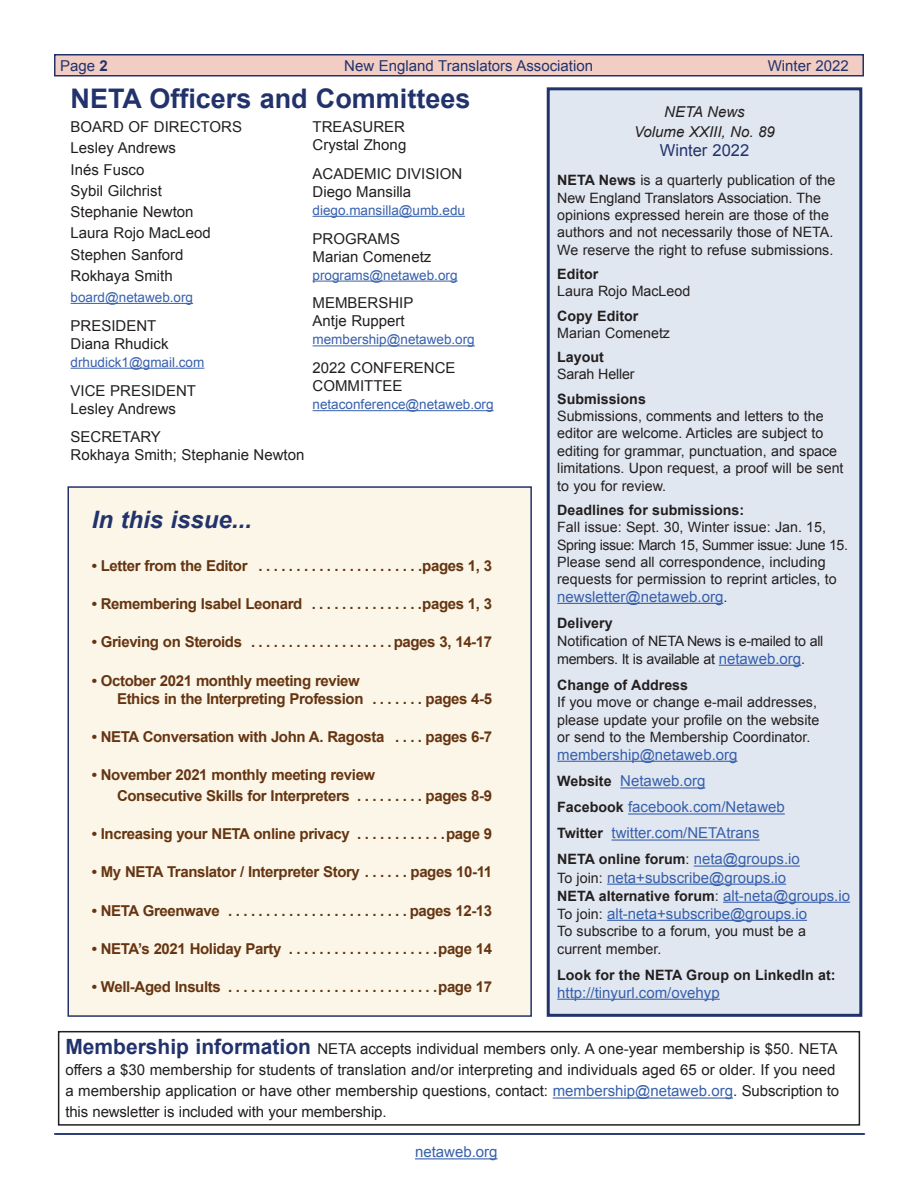
<style>
.page{position:relative;width:918px;height:1188px;background:#fff}
.page>*{position:absolute;margin:0;border:0;box-sizing:border-box;transform-origin:0 0}
.t1{font:700 27px "Arial";color:#22336c}
.t2{font:italic 700 24px "Arial";color:#22336c}
.t3{font:16.5px "Arial";color:#22336c}
.t4{font:15px/18px "Arial";color:#231f20}
.t5{font:700 15px/18.1px "Arial";letter-spacing:-.025em;color:#653512}
.t6{font:15px/26.2px "Arial";color:#3760ac}
.t7{font:15px "Arial";color:#22336c}
.t8{font:italic 15px/19.5px "Arial";color:#231f20;text-align:center}
.t9{font:14.25px/17.4px "Arial";color:#231f20}
.t10{font:700 14.25px "Arial";color:#231f20}
.t11{font:14.25px/18px "Arial";letter-spacing:-.025em;color:#231f20}
.t12{font:13.5px "Arial";color:#3760ac}
.s1{font-weight:700}
.s2{font-size:14.25px;color:#231f20}
.s3{font-size:15px;color:#3760ac}
.s4{font-weight:700;font-size:14.25px;color:#231f20}
.s5{font-weight:400}
.s6{font-weight:400;font-size:15px;color:#3760ac}
.s7{font-weight:700;font-size:21px;color:#22336c}
.s8{color:#3760ac}
</style>
<div class="page">
<div style="left:55px;top:55px;width:808px;height:21px;background:#f1cdc4"></div>
<div style="left:54px;top:54px;width:810px;height:22px;border:2px solid #22336c"></div>
<hr style="left:55px;top:1133px;width:810px;height:2px;background:#22336c">
<hr style="left:54px;top:1133px;width:810px;height:2px;background:#22336c">
<hr style="left:415px;top:1158px;width:83px;height:1px;background:#3760ac">
<div style="left:68px;top:486px;width:464px;height:531px;background:#fcf6e8;border:2px solid #22336c"></div>
<div style="left:548px;top:89px;width:313px;height:926px;background:#e1e7f0"></div>
<hr style="left:557px;top:603px;width:166px;height:1px;background:#3760ac">
<hr style="left:719px;top:665px;width:82px;height:1px;background:#3760ac">
<hr style="left:557px;top:761px;width:181px;height:1px;background:#3760ac">
<hr style="left:620px;top:787px;width:85px;height:2px;background:#3760ac">
<hr style="left:628px;top:813px;width:157px;height:2px;background:#3760ac">
<hr style="left:612px;top:839px;width:148px;height:2px;background:#3760ac">
<hr style="left:694px;top:866px;width:106px;height:1px;background:#3760ac">
<hr style="left:607px;top:884px;width:179px;height:1px;background:#3760ac">
<hr style="left:723px;top:902px;width:127px;height:1px;background:#3760ac">
<hr style="left:607px;top:920px;width:200px;height:1px;background:#3760ac">
<hr style="left:557px;top:999px;width:163px;height:1px;background:#3760ac">
<div style="left:547px;top:87px;width:315px;height:930px;border:3px solid #22336c"></div>
<hr style="left:71px;top:303px;width:122px;height:1px;background:#3760ac">
<hr style="left:71px;top:368px;width:133px;height:1px;background:#3760ac">
<hr style="left:313px;top:216px;width:152px;height:1px;background:#3760ac">
<hr style="left:313px;top:281px;width:145px;height:1px;background:#3760ac">
<hr style="left:313px;top:345px;width:162px;height:1px;background:#3760ac">
<hr style="left:313px;top:410px;width:181px;height:1px;background:#3760ac">
<hr style="left:553px;top:1097px;width:180px;height:2px;background:#3760ac">
<div style="left:58px;top:1031px;width:802px;height:95px;border:2px solid #231f20"></div>
<p class="t7" style="left:60px;top:56px;width:49px">Page <span class="s1">2</span></p>
<p class="t7" style="left:344px;top:56px;width:250px">New England Translators Association</p>
<p class="t7" style="left:768px;top:56px;width:83px">Winter 2022</p>
<h1 class="t1" style="left:71px;top:81px;width:401px">NETA Officers and Committees</h1>
<p class="t4" style="left:71px;top:116px;width:173px;line-height:21.3px">BOARD OF DIRECTORS<br>Lesley Andrews<br>Inés Fusco<br>Sybil Gilchrist<br>Stephanie Newton<br>Laura Rojo MacLeod<br>Stephen Sanford<br>Rokhaya Smith</p>
<p class="t12" style="left:71px;top:288px;width:124px">board@netaweb.org</p>
<p class="t4" style="left:71px;top:317px;width:99px">PRESIDENT<br>Diana Rhudick</p>
<p class="t12" style="left:71px;top:353px;width:135px">drhudick1@gmail.com</p>
<p class="t4" style="left:71px;top:381px;width:127px">VICE PRESIDENT<br>Lesley Andrews</p>
<p class="t4" style="left:71px;top:428px;width:235px">SECRETARY<br>Rokhaya Smith; Stephanie Newton</p>
<p class="t4" style="left:313px;top:118px;width:95px">TREASURER<br>Crystal Zhong</p>
<p class="t4" style="left:313px;top:165px;width:151px">ACADEMIC DIVISION<br>Diego Mansilla</p>
<p class="t12" style="left:313px;top:201px;width:154px">diego.mansilla@umb.edu</p>
<p class="t4" style="left:313px;top:230px;width:120px">PROGRAMS<br>Marian Comenetz</p>
<p class="t12" style="left:313px;top:266px;width:147px">programs@netaweb.org</p>
<p class="t4" style="left:313px;top:294px;width:102px">MEMBERSHIP<br>Antje Ruppert</p>
<p class="t12" style="left:313px;top:331px;width:164px">membership@netaweb.org</p>
<p class="t4" style="left:313px;top:359px;width:144px">2022 CONFERENCE<br>COMMITTEE</p>
<p class="t12" style="left:313px;top:396px;width:183px">netaconference@netaweb.org</p>
<h2 class="t2" style="left:92px;top:504px;width:162px">In this issue...</h2>
<p class="t5" style="left:92px;top:557px;width:402px">• Letter from the Editor . . . . . . . . . . . . . . . . . . . . . .pages 1, 3</p>
<p class="t5" style="left:92px;top:595px;width:221px">• Remembering Isabel Leonard ...............</p>
<p class="t5" style="left:422px;top:595px;width:72px">pages 1, 3</p>
<p class="t5" style="left:92px;top:634px;width:161px">• Grieving on Steroids ...................</p>
<p class="t5" style="left:394px;top:634px;width:100px">pages 3, 14-17</p>
<p class="t5" style="left:117px;top:672px;width:257px;text-indent:-25px">• October 2021 monthly meeting review<br>Ethics in the Interpreting Profession ........</p>
<p class="t5" style="left:426px;top:690px;width:68px">pages 4-5</p>
<p class="t5" style="left:92px;top:728px;width:304px">• NETA Conversation with John A. Ragosta .....</p>
<p class="t5" style="left:426px;top:728px;width:68px">pages 6-7</p>
<p class="t5" style="left:117px;top:766px;width:377px;line-height:20.2px;text-indent:-25px">• November 2021 monthly meeting review<br>Consecutive Skills for Interpreters . . . . . . . . . pages 8-9</p>
<p class="t5" style="left:92px;top:825px;width:402px">• Increasing your NETA online privacy . . . . . . . . . . . .page 9</p>
<p class="t5" style="left:92px;top:864px;width:274px">• My NETA Translator / Interpreter Story.......</p>
<p class="t5" style="left:411px;top:864px;width:83px">pages 10-11</p>
<p class="t5" style="left:92px;top:902px;width:138px">• NETA Greenwave ........................</p>
<p class="t5" style="left:410px;top:902px;width:84px">pages 12-13</p>
<p class="t5" style="left:92px;top:940px;width:402px">• NETA’s 2021 Holiday Party . . . . . . . . . . . . . . . . . . . .page 14</p>
<p class="t5" style="left:92px;top:978px;width:402px">• Well-Aged Insults . . . . . . . . . . . . . . . . . . . . . . . . . . . .page 17</p>
<p class="t8" style="left:634px;top:103px;width:142px">NETA News<br>Volume XXIII, No. 89</p>
<p class="t3" style="left:660px;top:139px;width:91px">Winter 2022</p>
<p class="t9" style="left:557px;top:172px;width:280px"><span class="s1">NETA News</span> is a quarterly publication of the New England Translators Association. The opinions expressed herein are those of the authors and not necessarily those of NETA.<br>We reserve the right to refuse submissions.</p>
<p class="t10" style="left:557px;top:265px;width:43px">Editor</p>
<p class="t9" style="left:557px;top:283px;width:135px">Laura Rojo MacLeod</p>
<p class="t10" style="left:557px;top:306px;width:83px">Copy Editor</p>
<p class="t9" style="left:557px;top:324px;width:114px">Marian Comenetz</p>
<p class="t10" style="left:557px;top:348px;width:48px">Layout</p>
<p class="t9" style="left:557px;top:366px;width:79px">Sarah Heller</p>
<p class="t10" style="left:557px;top:389px;width:90px">Submissions</p>
<p class="t9" style="left:557px;top:407px;width:288px">Submissions, comments and letters to the editor are welcome. Articles are subject to editing for grammar, punctuation, and space limitations. Upon request, a proof will be sent to you for review.</p>
<p class="t10" style="left:557px;top:500px;width:188px">Deadlines for submissions:</p>
<p class="t9" style="left:557px;top:519px;width:292px">Fall issue: Sept. 30, Winter issue: Jan. 15, Spring issue: March 15, Summer issue: June 15.<br>Please send all correspondence, including requests for permission to reprint articles, to</p>
<p class="t6" style="left:557px;top:584px;width:172px">newsletter@netaweb.org<span class="s2">.</span></p>
<p class="t10" style="left:557px;top:614px;width:57px">Delivery</p>
<p class="t11" style="left:557px;top:632px;width:268px">Notification of NETA News is e-mailed to all members. It is available at <span class="s3">netaweb.org</span>.</p>
<p class="t10" style="left:557px;top:676px;width:132px">Change of Address</p>
<p class="t9" style="left:557px;top:694px;width:264px">If you move or change e-mail addresses, please update your profile on the website or send to the Membership Coordinator.</p>
<p class="t6" style="left:557px;top:741px;width:229px">membership@netaweb.org<br><span class="s4">Website</span> Netaweb.org<br><span class="s4">Facebook</span> facebook.com/Netaweb<br><span class="s4">Twitter</span> twitter.com/NETAtrans</p>
<p class="t10" style="left:557px;top:850px;width:244px">NETA online forum<span class="s5">:</span> <span class="s6">neta@groups.io</span></p>
<p class="t6" style="left:557px;top:864px;width:230px"><span class="s2">To join:</span> neta+subscribe@groups.io</p>
<p class="t10" style="left:557px;top:886px;width:294px">NETA alternative forum<span class="s5">:</span> <span class="s6">alt-neta@groups.io</span></p>
<p class="t6" style="left:557px;top:900px;width:251px"><span class="s2">To join:</span> alt-neta+subscribe@groups.io</p>
<p class="t9" style="left:557px;top:923px;width:250px">To subscribe to a forum, you must be a current member.</p>
<p class="t10" style="left:557px;top:965px;width:280px">Look for the NETA Group on LinkedIn at:</p>
<p class="t6" style="left:557px;top:979px;width:164px">http://tinyurl.com/ovehyp</p>
<p class="t4" style="left:65px;top:1039px;width:775px;line-height:21px"><span class="s7">Membership information</span> NETA accepts individual members only. A one-year membership is $50. NETA offers a $30 membership for students of translation and/or interpreting and individuals aged 65 or older. If you need a membership application or have other membership questions, contact: <span class="s8">membership@netaweb.org</span>. Subscription to this newsletter is included with your membership.</p>
<p class="t6" style="left:415px;top:1139px;width:84px">netaweb.org</p>
</div>
